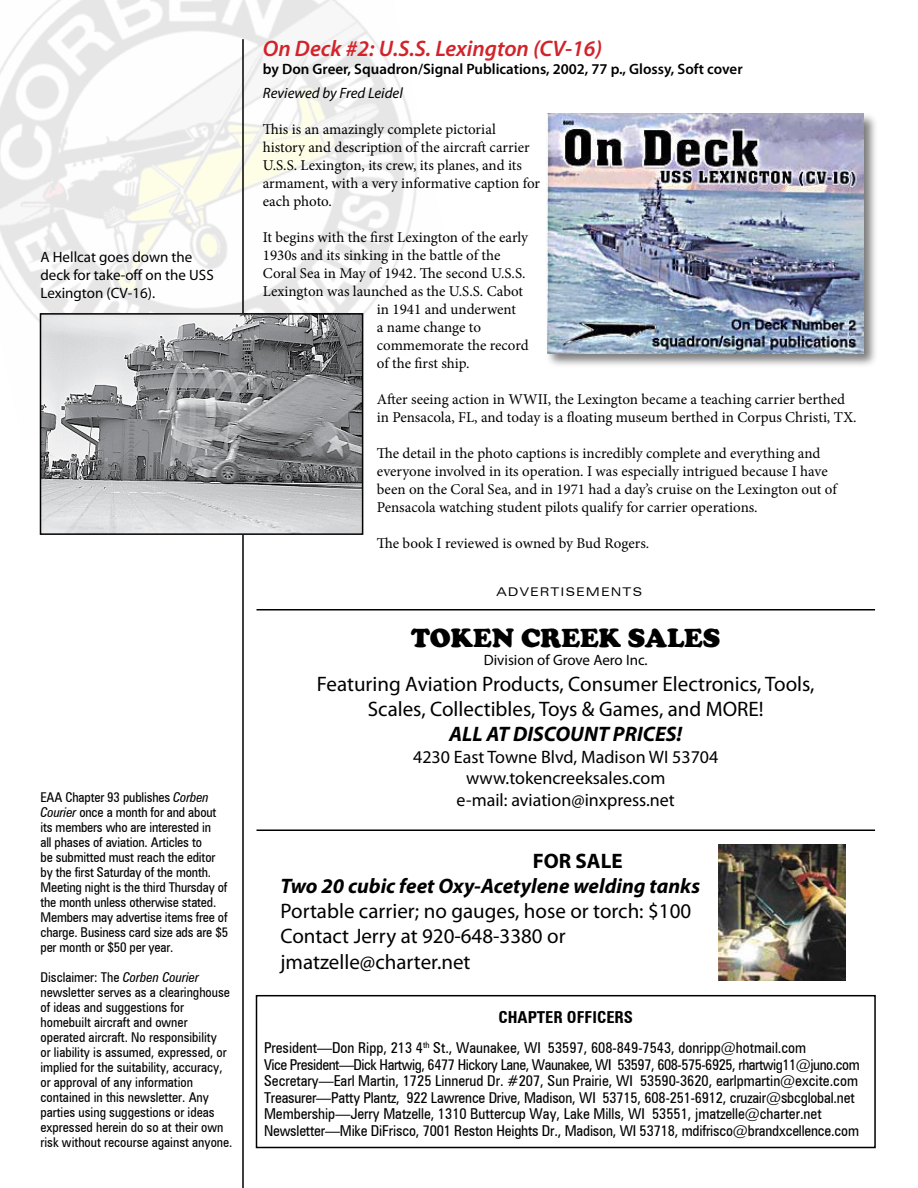
<style>
.page{position:relative;width:918px;height:1188px;background:#fff}
.page>*{position:absolute;margin:0;border:0;box-sizing:border-box;transform-origin:0 0}
.t1{font:900 27px "Cooper";color:#000}
.t2{font:italic 600 22.5px "Myriad Pro";color:#d2232a}
.t3{font:21px/25.2px "Myriad Pro";color:#000;text-align:center}
.t4{font:italic 700 21px "Myriad Pro";color:#000}
.t5{font:700 21px "Myriad Pro";color:#000}
.t6{font:18px/21.6px "Myriad Pro";color:#000;text-align:center}
.t7{font:700 condensed 16.5px "Zurich BT";color:#000}
.t8{font:15px/18px "Minion Pro";color:#000}
.t9{font:condensed 15px/16.5px "Zurich BT";letter-spacing:-.01em;color:#000}
.t10{font:600 15px "Myriad Pro";color:#000}
.t11{font:15px/18px "Myriad";color:#000}
.t12{font:15px "Myriad Pro";color:#000}
.t13{font:italic 15px "Myriad Pro";color:#000}
.t14{font:condensed 13.5px/15px "Zurich BT";color:#000}
.t15{font:expanded 12px "Zurich BT";letter-spacing:.1em;color:#000}
.s1{font-style:italic}
</style>
<div class="page">
<img style="left:0;top:0;width:417px;height:441px">
<div style="left:256px;top:995px;width:620px;height:153px;border:2px solid #000"></div>
<hr style="left:242px;top:39px;width:2px;height:1149px;background:#000">
<hr style="left:256px;top:609px;width:619px;height:1px;background:#000">
<hr style="left:256px;top:830px;width:619px;height:1px;background:#000">
<img style="left:719px;top:844px;width:126px;height:137px">
<div style="left:546px;top:112px;width:333px;height:256px;background:#000;opacity:.52"></div>
<img style="left:547px;top:114px;width:317px;height:239px">
<img style="left:43px;top:316px;width:317px;height:216px">
<div style="left:40px;top:313px;width:323px;height:222px;border:2px solid #000"></div>
<p class="t11" style="left:40px;top:249px;width:175px">A Hellcat goes down the deck for take-off on the USS<br>Lexington (CV-16).</p>
<p class="t14" style="left:40px;top:789px;width:189px">EAA Chapter 93 publishes <span class="s1">Corben Courier</span> once a month for and about its members who are interested in<br>all phases of aviation. Articles to<br>be submitted must reach the editor by the first Saturday of the month.<br>Meeting night is the third Thursday of the month unless otherwise stated.<br>Members may advertise items free of charge. Business card size ads are $5 per month or $50 per year.</p>
<p class="t14" style="left:40px;top:969px;width:194px">Disclaimer: The <span class="s1">Corben Courier </span>newsletter serves as a clearinghouse of ideas and suggestions for homebuilt aircraft and owner operated aircraft. No responsibility<br>or liability is assumed, expressed, or implied for the suitability, accuracy, or approval of any information contained in this newsletter. Any parties using suggestions or ideas expressed herein do so at their own risk without recourse against anyone.</p>
<h2 class="t2" style="left:263px;top:34px;width:341px">On Deck #2: U.S.S. Lexington (CV-16)</h2>
<p class="t10" style="left:263px;top:59px;width:481px">by Don Greer, Squadron/Signal Publications, 2002, 77 p., Glossy, Soft cover</p>
<p class="t13" style="left:263px;top:84px;width:142px">Reviewed by Fred Leidel</p>
<p class="t8" style="left:263px;top:120px;width:279px">This is an amazingly complete pictorial history and description of the aircraft carrier U.S.S. Lexington, its crew, its planes, and its armament, with a very informative caption for each photo.</p>
<p class="t8" style="left:263px;top:228px;width:267px">It begins with the first Lexington of the early</p>
<p class="t8" style="left:263px;top:246px;width:239px">1930s and its sinking in the battle of the</p>
<p class="t8" style="left:263px;top:264px;width:264px">Coral Sea in May of 1942. The second U.S.S.</p>
<p class="t8" style="left:263px;top:282px;width:262px">Lexington was launched as the U.S.S. Cabot</p>
<p class="t8" style="left:377px;top:300px;width:141px">in 1941 and underwent</p>
<p class="t8" style="left:377px;top:318px;width:106px">a name change to</p>
<p class="t8" style="left:377px;top:336px;width:153px">commemorate the record</p>
<p class="t8" style="left:377px;top:354px;width:94px">of the first ship.</p>
<p class="t8" style="left:377px;top:390px;width:481px">After seeing action in WWII, the Lexington became a teaching carrier berthed in Pensacola, FL, and today is a floating museum berthed in Corpus Christi, TX.</p>
<p class="t8" style="left:377px;top:444px;width:461px">The detail in the photo captions is incredibly complete and everything and everyone involved in its operation. I was especially intrigued because I have been on the Coral Sea, and in 1971 had a day’s cruise on the Lexington out of Pensacola watching student pilots qualify for carrier operations.</p>
<p class="t8" style="left:377px;top:534px;width:274px">The book I reviewed is owned by Bud Rogers.</p>
<p class="t15" style="left:497px;top:585px;width:147px">ADVERTISEMENTS</p>
<h1 class="t1" style="left:411px;top:623px;width:311px">TOKEN CREEK SALES</h1>
<p class="t12" style="left:484px;top:651px;width:165px">Division of Grove Aero Inc.</p>
<h3 class="t3" style="left:317px;top:671px;width:499px">Featuring Aviation Products, Consumer Electronics, Tools,<br>Scales, Collectibles, Toys &amp; Games, and MORE!</h3>
<h3 class="t4" style="left:449px;top:720px;width:235px">ALL AT DISCOUNT PRICES!</h3>
<p class="t6" style="left:413px;top:745px;width:307px">4230 East Towne Blvd, Madison WI 53704 www.tokencreeksales.com<br>e-mail: aviation@inxpress.net</p>
<h3 class="t5" style="left:533px;top:847px;width:91px">FOR SALE</h3>
<h3 class="t4" style="left:280px;top:872px;width:421px">Two 20 cubic feet Oxy-Acetylene welding tanks</h3>
<h3 class="t3" style="left:280px;top:898px;width:412px;text-align:left">Portable carrier; no gauges, hose or torch: $100<br>Contact Jerry at 920-648-3380 or jmatzelle@charter.net</h3>
<p class="t7" style="left:499px;top:1007px;width:136px">CHAPTER OFFICERS</p>
<p class="t9" style="left:264px;top:1040px;width:597px">President—Don Ripp, 213 4<sup>th</sup> St., Waunakee, WI 53597, 608-849-7543, donripp@hotmail.com<br>Vice President—Dick Hartwig, 6477 Hickory Lane, Waunakee, WI 53597, 608-575-6925, rhartwig11@juno.com Secretary—Earl Martin, 1725 Linnerud Dr. #207, Sun Prairie, WI 53590-3620, earlpmartin@excite.com Treasurer—Patty Plantz, 922 Lawrence Drive, Madison, WI 53715, 608-251-6912, cruzair@sbcglobal.net Membership—Jerry Matzelle, 1310 Buttercup Way, Lake Mills, WI 53551, jmatzelle@charter.net Newsletter—Mike DiFrisco, 7001 Reston Heights Dr., Madison, WI 53718, mdifrisco@brandxcellence.com</p>
</div>
